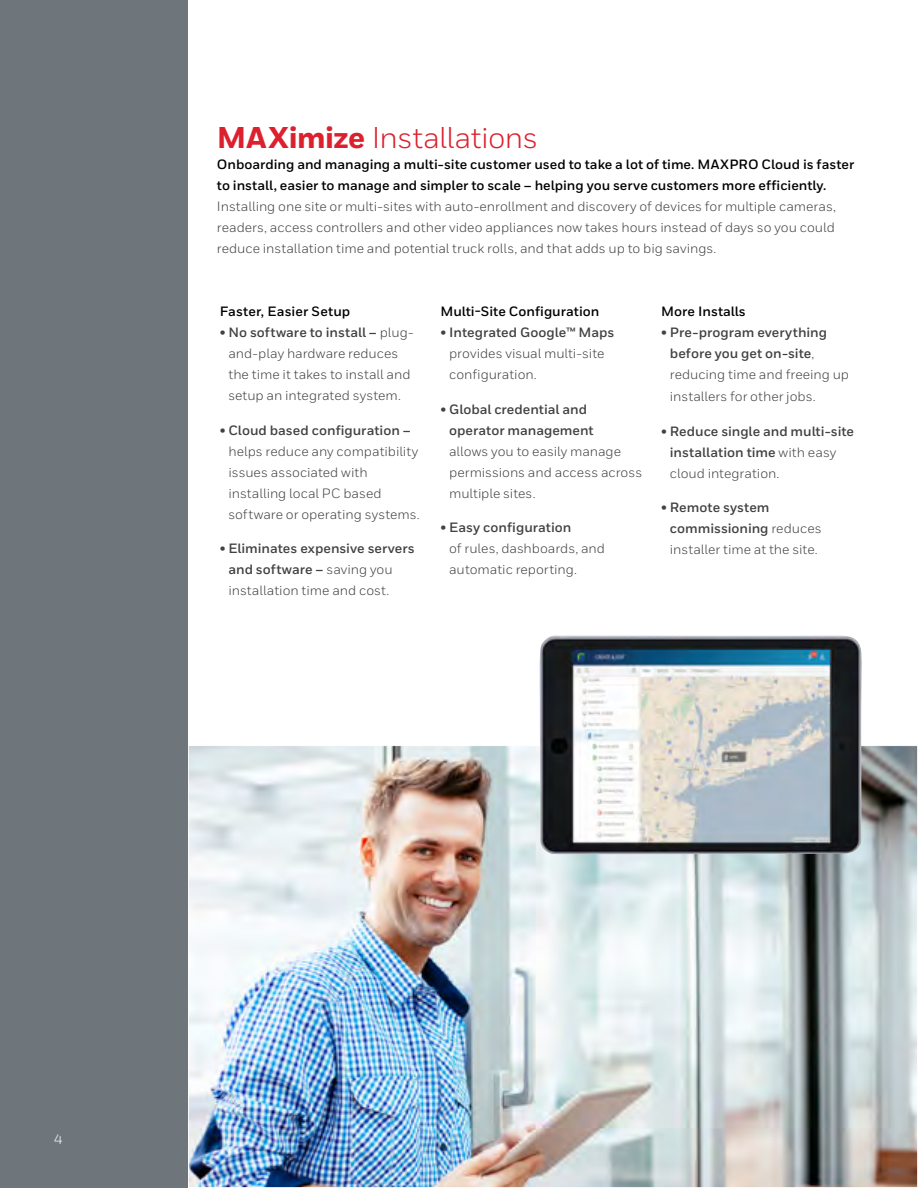
<style>
.page{position:relative;width:918px;height:1188px;background:#fff}
.page>*{position:absolute;margin:0;border:0;box-sizing:border-box;transform-origin:0 0}
.t1{font:30px "Honeywell Sans";letter-spacing:-.02em;color:#dc202e}
.t2{font:13.5px/21px "Honeywell Sans";color:#414042}
.t3{font:700 13.5px/21px "Honeywell Sans";color:#414042}
.t4{font:700 13.5px/21px "Honeywell Sans";color:#000}
.t5{font:13.5px "Honeywell Sans";color:#fff}
.s1{font-weight:800}
.s2{font-weight:700}
.s3{font-weight:400}
</style>
<div class="page">
<img style="left:190px;top:747px;width:726px;height:439px">
<div style="left:0;top:0;width:188px;height:1188px;background:#6e757b"></div>
<img style="left:539px;top:635px;width:324px;height:219px">
<h1 class="t1" style="left:217px;top:120px;width:322px"><span class="s1">MAXimize</span> Installations</h1>
<p class="t4" style="left:217px;top:155px;width:639px">Onboarding and managing a multi-site customer used to take a lot of time. MAXPRO Cloud is faster to install, easier to manage and simpler to scale – helping you serve customers more efficiently.</p>
<p class="t2" style="left:217px;top:196px;width:621px;text-align:justify">Installing one site or multi-sites with auto-enrollment and discovery of devices for multiple cameras, readers, access controllers and other video appliances now takes hours instead of days so you could reduce installation time and potential truck rolls, and that adds up to big savings.</p>
<p class="t4" style="left:220px;top:301px;width:132px">Faster, Easier Setup</p>
<p class="t2" style="left:220px;top:322px;width:195px;text-align:center"><span class="s2">• No software to install –</span> plug&shy;and-play hardware reduces the time it takes to install and setup an integrated system.</p>
<p class="t3" style="left:220px;top:420px;width:193px">• Cloud based configuration –</p>
<p class="t2" style="left:228px;top:441px;width:193px">helps reduce any compatibility issues associated with installing local PC based software or operating systems.</p>
<p class="t3" style="left:228px;top:539px;width:188px;text-indent:-9px">• Eliminates expensive servers and software – <span class="s3">saving you installation time and cost.</span></p>
<p class="t4" style="left:440px;top:302px;width:160px">Multi-Site Configuration</p>
<p class="t3" style="left:440px;top:323px;width:175px">• Integrated Google™ Maps</p>
<p class="t2" style="left:449px;top:343px;width:157px">provides visual multi-site configuration.</p>
<p class="t3" style="left:449px;top:399px;width:146px;text-indent:-9px">• Global credential and operator management</p>
<p class="t2" style="left:449px;top:441px;width:195px">allows you to easily manage permissions and access across multiple sites.</p>
<p class="t3" style="left:440px;top:518px;width:132px">• Easy configuration</p>
<p class="t2" style="left:449px;top:538px;width:157px">of rules, dashboards, and automatic reporting.</p>
<p class="t4" style="left:661px;top:302px;width:86px">More Installs</p>
<p class="t2" style="left:670px;top:322px;width:181px;text-indent:-9px"><span class="s2">• Pre-program everything before you get on-site</span>, reducing time and freeing up installers for other jobs.</p>
<p class="t3" style="left:670px;top:421px;width:186px;text-indent:-9px">• Reduce single and multi-site installation time <span class="s3">with easy cloud integration.</span></p>
<p class="t2" style="left:670px;top:497px;width:153px;text-indent:-9px"><span class="s2">• Remote system commissioning</span> reduces installer time at the site.</p>
<p class="t5" style="left:54px;top:1132px;width:10px">4</p>
</div>
